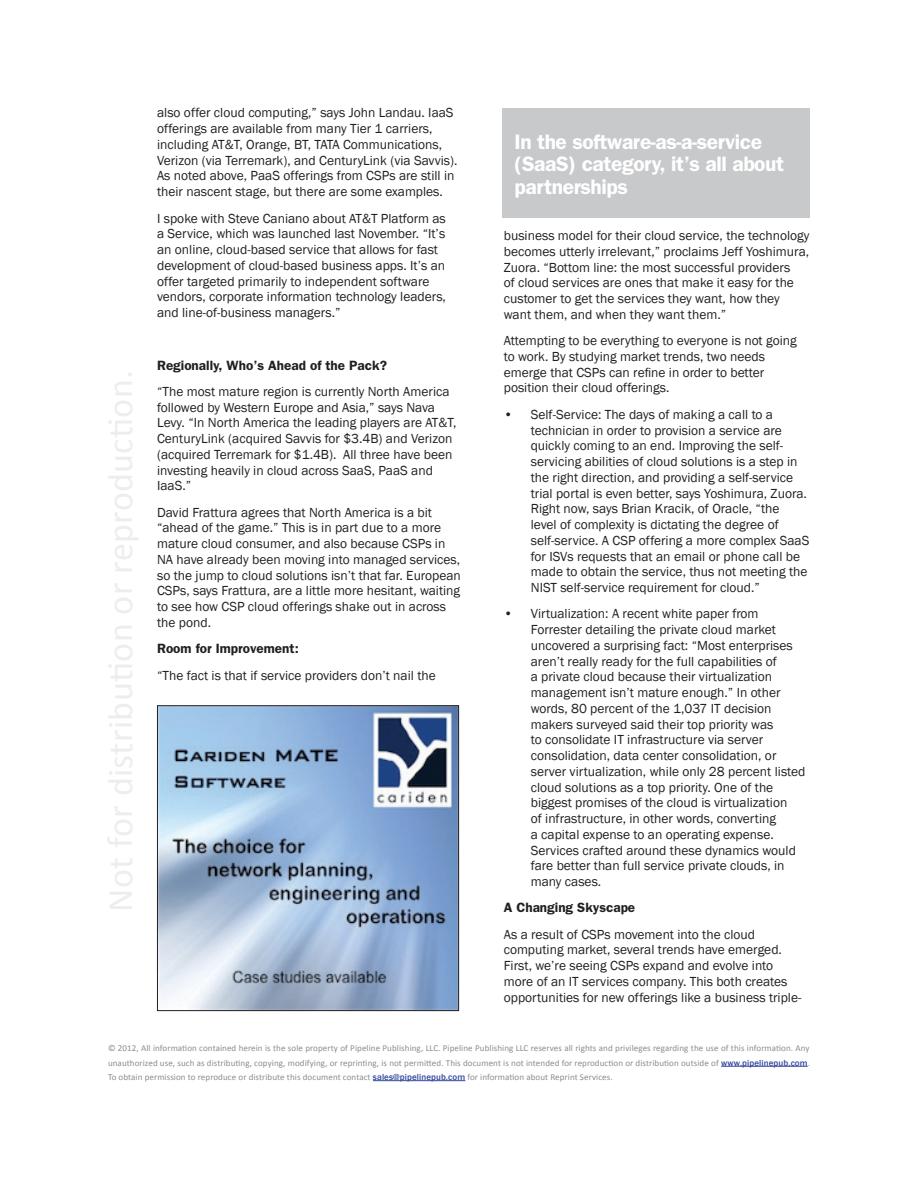
<style>
.page{position:relative;width:918px;height:1188px;background:#fff}
.page>*{position:absolute;margin:0;border:0;box-sizing:border-box;transform-origin:0 0}
.t1{font:600 21px/22.5px "Franklin Gothic";letter-spacing:-.02em;color:#fff}
.t2{font:13.5px/15.8px "Franklin Gothic";color:#231f20}
.t3{font:600 13.5px "Franklin Gothic";color:#231f20}
.t4{font:9px/14.4px "Calibri";letter-spacing:.01em;color:#8a8c8e;text-align:justify}
.s1{font-family:"Franklin Gothic";font-weight:500;color:#32499e}
</style>
<div class="page">
<hr style="left:721px;top:1066px;width:87px;height:1px;background:#32499e">
<hr style="left:373px;top:1080px;width:92px;height:1px;background:#32499e">
<div style="left:502px;top:108px;width:308px;height:109px;background:#c7c9cb"></div>
<img style="left:159px;top:707px;width:298px;height:302px">
<div style="left:157px;top:705px;width:302px;height:306px;border:1px solid #231f20"></div>
<p class="t2" style="left:157px;top:105px;width:302px">also offer cloud computing,” says John Landau. IaaS offerings are available from many Tier 1 carriers, including AT&amp;T, Orange, BT, TATA Communications, Verizon (via Terremark), and CenturyLink (via Savvis).<br>As noted above, PaaS offerings from CSPs are still in their nascent stage, but there are some examples.</p>
<p class="t2" style="left:157px;top:210px;width:290px">I spoke with Steve Caniano about AT&amp;T Platform as a Service, which was launched last November. “It’s an online, cloud-based service that allows for fast development of cloud-based business apps. It’s an offer targeted primarily to independent software vendors, corporate information technology leaders, and line-of-business managers.”</p>
<p class="t3" style="left:157px;top:357px;width:231px">Regionally, Who’s Ahead of the Pack?</p>
<p class="t2" style="left:157px;top:384px;width:301px">“The most mature region is currently North America followed by Western Europe and Asia,” says Nava Levy. “In North America the leading players are AT&amp;T, CenturyLink (acquired Savvis for $3.4B) and Verizon (acquired Terremark for $1.4B). All three have been investing heavily in cloud across SaaS, PaaS and IaaS.”</p>
<p class="t2" style="left:157px;top:505px;width:305px">David Frattura agrees that North America is a bit “ahead of the game.” This is in part due to a more mature cloud consumer, and also because CSPs in NA have already been moving into managed services, so the jump to cloud solutions isn’t that far. European CSPs, says Frattura, are a little more hesitant, waiting to see how CSP cloud offerings shake out in across the pond.</p>
<p class="t3" style="left:157px;top:641px;width:143px">Room for Improvement:</p>
<p class="t2" style="left:157px;top:667px;width:280px">“The fact is that if service providers don’t nail the</p>
<h1 class="t1" style="left:514px;top:129px;width:271px">In the software-as-a-service (SaaS) category, it’s all about partnerships</h1>
<p class="t2" style="left:504px;top:228px;width:307px">business model for their cloud service, the technology becomes utterly irrelevant,” proclaims Jeff Yoshimura, Zuora. “Bottom line: the most successful providers<br>of cloud services are ones that make it easy for the customer to get the services they want, how they want them, and when they want them.”</p>
<p class="t2" style="left:504px;top:333px;width:294px">Attempting to be everything to everyone is not going to work. By studying market trends, two needs emerge that CSPs can refine in order to better position their cloud offerings.</p>
<p class="t2" style="left:531px;top:407px;width:280px;text-indent:-27px">• Self-Service: The days of making a call to a technician in order to provision a service are quickly coming to an end. Improving the self&shy;servicing abilities of cloud solutions is a step in the right direction, and providing a self-service trial portal is even better, says Yoshimura, Zuora.<br>Right now, says Brian Kracik, of Oracle, “the<br>level of complexity is dictating the degree of self-service. A CSP offering a more complex SaaS for ISVs requests that an email or phone call be made to obtain the service, thus not meeting the NIST self-service requirement for cloud.”</p>
<p class="t2" style="left:531px;top:606px;width:276px;text-indent:-27px">• Virtualization: A recent white paper from Forrester detailing the private cloud market uncovered a surprising fact: “Most enterprises aren’t really ready for the full capabilities of<br>a private cloud because their virtualization management isn’t mature enough.” In other words, 80 percent of the 1,037 IT decision makers surveyed said their top priority was<br>to consolidate IT infrastructure via server consolidation, data center consolidation, or server virtualization, while only 28 percent listed cloud solutions as a top priority. One of the biggest promises of the cloud is virtualization<br>of infrastructure, in other words, converting<br>a capital expense to an operating expense.<br>Services crafted around these dynamics would fare better than full service private clouds, in many cases.</p>
<p class="t3" style="left:504px;top:900px;width:133px">A Changing Skyscape</p>
<p class="t2" style="left:504px;top:927px;width:299px">As a result of CSPs movement into the cloud computing market, several trends have emerged.<br>First, we’re seeing CSPs expand and evolve into more of an IT services company. This both creates opportunities for new offerings like a business triple-</p>
<p class="t4" style="left:108px;top:1041px;width:704px">© 2012, All information contained herein is the sole property of Pipeline Publishing, LLC. Pipeline Publishing LLC reserves all rights and privileges regarding the use of this information. Any unauthorized use, such as distributing, copying, modifying, or reprinting, is not permitted. This document is not intended for reproduction or distribution outside of <span class="s1">www.pipelinepub.com</span>.<br>To obtain permission to reproduce or distribute this document contact <span class="s1">sales@pipelinepub.com</span> for information about Reprint Services.</p>
</div>
